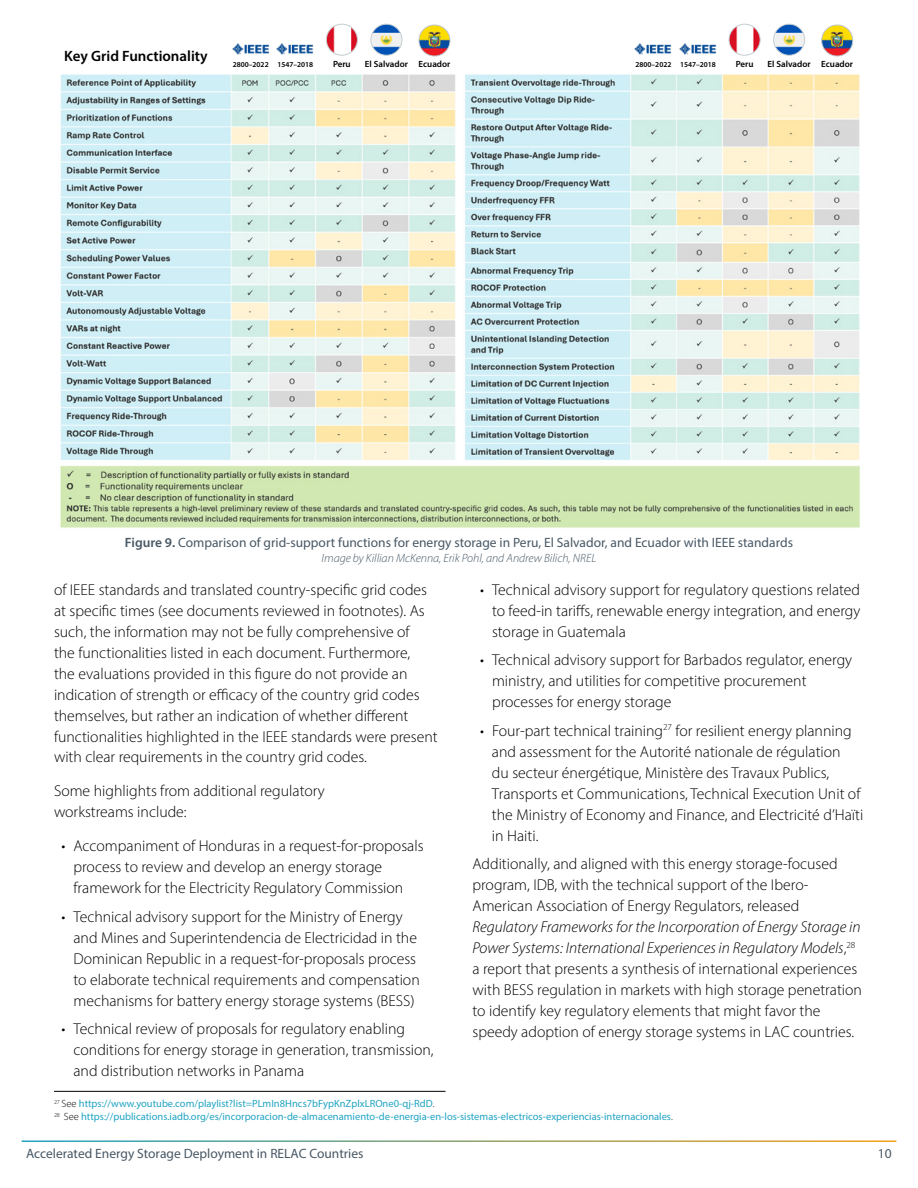
<style>
.page{position:relative;width:918px;height:1188px;background:#fff}
.page>*{position:absolute;margin:0;border:0;box-sizing:border-box;transform-origin:0 0}
.t1{font:300 15.75px/21px "Myriad Pro";color:#000}
.t2{font:600 15px "Myriad Pro";color:#000}
.t3{font:13.5px "Myriad Pro";color:#485865}
.t4{font:italic 300 12px "Myriad Pro";color:#485865}
.t5{font:10.5px/13.5px "Myriad Pro";color:#21a4c3}
.t6{font:600 9px "Myriad Pro";color:#000}
.t7{font:600 7.5px "Myriad Pro";color:#000}
.s1{font-weight:600}
.s2{font-weight:300;color:#000}
.s3{font-style:italic}
</style>
<div class="page">
<hr style="left:54px;top:1091px;width:392px;height:1px;background:#000">
<img style="left:60px;top:74px;width:800px;height:454px">
<img style="left:634px;top:43px;width:38px;height:12px">
<img style="left:679px;top:43px;width:38px;height:12px">
<img style="left:774px;top:24px;width:31px;height:31px;border-radius:16px">
<div style="left:773px;top:24px;width:32px;height:31px;border:1px solid #c6cdd1;border-radius:50%"></div>
<img style="left:729px;top:24px;width:31px;height:31px;border-radius:16px">
<div style="left:729px;top:24px;width:31px;height:31px;border:1px solid #c6cdd1;border-radius:50%"></div>
<img style="left:822px;top:25px;width:31px;height:31px;border-radius:16px">
<div style="left:821px;top:25px;width:32px;height:31px;border:1px solid #c6cdd1;border-radius:50%"></div>
<img style="left:232px;top:43px;width:38px;height:12px">
<img style="left:276px;top:43px;width:38px;height:12px">
<img style="left:371px;top:24px;width:31px;height:31px;border-radius:16px">
<div style="left:371px;top:24px;width:31px;height:31px;border:1px solid #c6cdd1;border-radius:50%"></div>
<img style="left:326px;top:24px;width:31px;height:31px;border-radius:16px">
<div style="left:326px;top:24px;width:32px;height:31px;border:1px solid #c6cdd1;border-radius:50%"></div>
<img style="left:419px;top:25px;width:31px;height:31px;border-radius:16px">
<div style="left:419px;top:25px;width:31px;height:31px;border:1px solid #c6cdd1;border-radius:50%"></div>
<p class="t2" style="left:64px;top:46px;width:145px">Key Grid Functionality</p>
<p class="t7" style="left:233px;top:60px;width:82px">2800–2022 1547–2018</p>
<p class="t6" style="left:333px;top:58px;width:19px">Peru</p>
<p class="t6" style="left:365px;top:58px;width:87px">El Salvador Ecuador</p>
<p class="t7" style="left:635px;top:60px;width:82px">2800–2022 1547–2018</p>
<p class="t6" style="left:736px;top:58px;width:19px">Peru</p>
<p class="t6" style="left:768px;top:58px;width:87px">El Salvador Ecuador</p>
<p class="t3" style="left:125px;top:535px;width:670px"><span class="s1">Figure 9.</span> Comparison of grid-support functions for energy storage in Peru, El Salvador, and Ecuador with IEEE standards</p>
<p class="t4" style="left:322px;top:551px;width:276px">Image by Killian McKenna, Erik Pohl, and Andrew Bilich, NREL</p>
<p class="t1" style="left:54px;top:579px;width:385px">of IEEE standards and translated country-specific grid codes at specific times (see documents reviewed in footnotes). As such, the information may not be fully comprehensive of<br>the functionalities listed in each document. Furthermore,<br>the evaluations provided in this figure do not provide an indication of strength or efficacy of the country grid codes themselves, but rather an indication of whether different functionalities highlighted in the IEEE standards were present with clear requirements in the country grid codes.</p>
<p class="t1" style="left:54px;top:781px;width:272px">Some highlights from additional regulatory workstreams include:</p>
<p class="t1" style="left:73px;top:836px;width:352px;text-indent:-12px">• Accompaniment of Honduras in a request-for-proposals process to review and develop an energy storage framework for the Electricity Regulatory Commission</p>
<p class="t1" style="left:73px;top:906px;width:348px;text-indent:-12px">• Technical advisory support for the Ministry of Energy and Mines and Superintendencia de Electricidad in the Dominican Republic in a request-for-proposals process to elaborate technical requirements and compensation mechanisms for battery energy storage systems (BESS)</p>
<p class="t1" style="left:73px;top:1019px;width:362px;text-indent:-12px">• Technical review of proposals for regulatory enabling conditions for energy storage in generation, transmission, and distribution networks in Panama</p>
<p class="t5" style="left:54px;top:1097px;width:620px"><sup>27</sup> <span class="s2">See</span> https://www.youtube.com/playlist?list=PLmIn8Hncs7bFypKnZplxLROne0-qj-RdD<span class="s2">.<br></span><sup>28</sup> <span class="s2">See</span> https://publications.iadb.org/es/incorporacion-de-almacenamiento-de-energia-en-los-sistemas-electricos-experiencias-internacionales<span class="s2">.</span></p>
<p class="t1" style="left:492px;top:579px;width:370px;text-align:justify;text-indent:-12px">• Technical advisory support for regulatory questions related to feed-in tariffs, renewable energy integration, and energy storage in Guatemala</p>
<p class="t1" style="left:492px;top:649px;width:362px;text-indent:-12px">• Technical advisory support for Barbados regulator, energy ministry, and utilities for competitive procurement processes for energy storage</p>
<p class="t1" style="left:492px;top:720px;width:373px;text-indent:-12px">• Four-part technical training<sup>27</sup> for resilient energy planning and assessment for the Autorité nationale de régulation<br>du secteur énergétique, Ministère des Travaux Publics, Transports et Communications, Technical Execution Unit of the Ministry of Economy and Finance, and Electricité d’Haïti in Haiti.</p>
<p class="t1" style="left:472px;top:853px;width:367px">Additionally, and aligned with this energy storage-focused program, IDB, with the technical support of the Ibero-<br>American Association of Energy Regulators, released</p>
<p class="t1" style="left:472px;top:916px;width:391px"><span class="s3">Regulatory Frameworks for the Incorporation of Energy Storage in Power Systems: International Experiences in Regulatory Models</span>,<sup>28 </sup>a report that presents a synthesis of international experiences with BESS regulation in markets with high storage penetration to identify key regulatory elements that might favor the speedy adoption of energy storage systems in LAC countries.</p>
<p class="t3" style="left:26px;top:1145px;width:339px">Accelerated Energy Storage Deployment in RELAC Countries</p>
<p class="t3" style="left:878px;top:1145px;width:15px">10</p>
</div>
